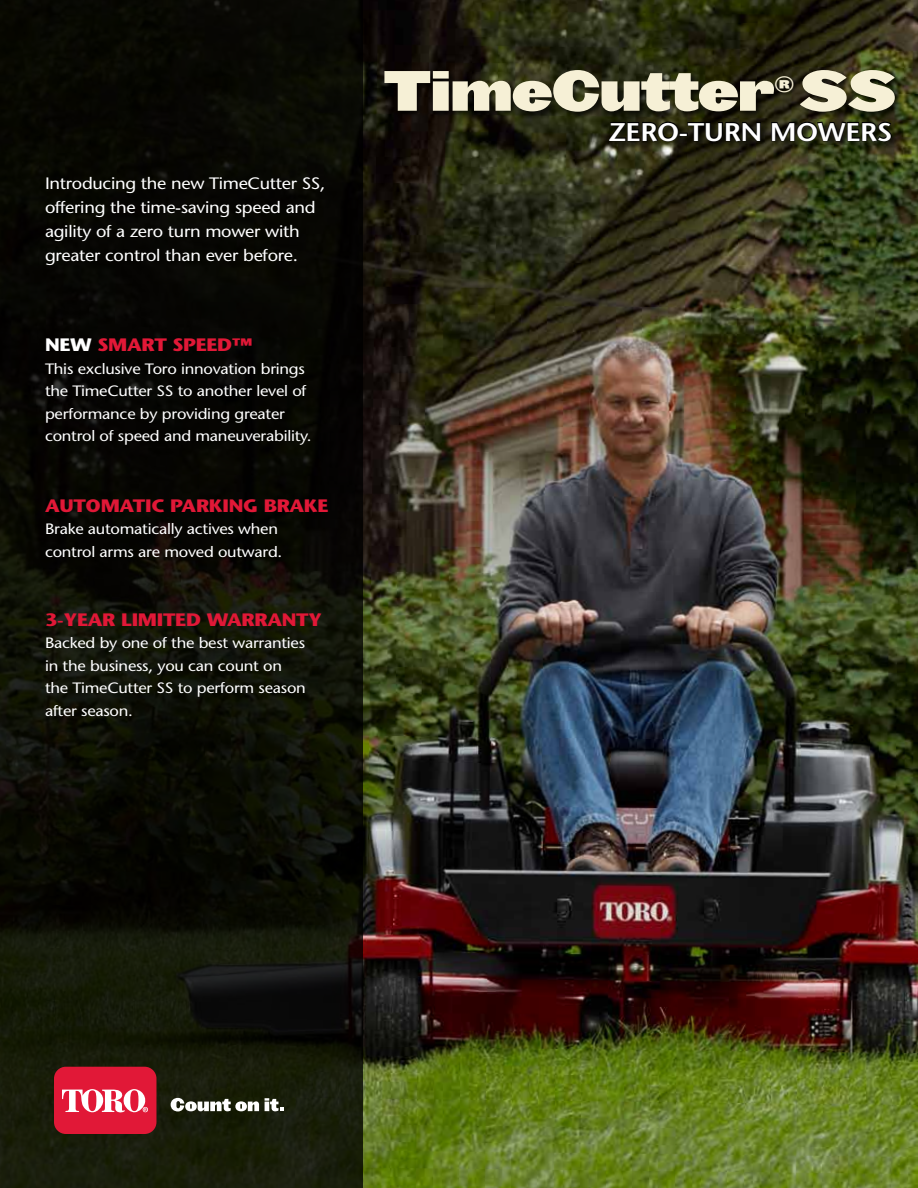
<style>
.page{position:relative;width:918px;height:1188px;background:#fff}
.page>*{position:absolute;margin:0;border:0;box-sizing:border-box;transform-origin:0 0}
.t1{font:54px "Leviathan HTF Black";letter-spacing:-.015em;color:#f6f0d6;scale:1.1 1}
.t2{font:600 25.5px "Stone Sans";letter-spacing:-.015em;color:#fff;scale:1.1 1}
.t3{font:21px "Leviathan HTF Black";color:#f6f0d6;scale:1.1 1}
.t4{font:700 18px "Stone Sans";letter-spacing:-.015em;color:#e11837;scale:1.1 1}
.t5{font:16.5px/24px "Stone Sans";letter-spacing:-.015em;color:#fff;scale:1.1 1}
.t6{font:15px/22.5px "Stone Sans";letter-spacing:-.015em;color:#fff;scale:1.1 1}
.s1{color:#fff}
</style>
<div class="page">
<img style="left:363px;top:0;width:555px;height:1188px">
<svg style="left:0;top:0;width:363px;height:1188px;background:#0c0d05"></svg>
<svg style="left:171px;top:1098px;width:88px;height:13px"></svg>
<svg style="left:265px;top:1098px;width:18px;height:13px"></svg>
<div style="left:54px;top:1067px;width:102px;height:67px;background:#e11837;border-radius:12px"></div>
<svg style="left:62px;top:1089px;width:86px;height:24px"></svg>
<div style="left:383px;top:68px;width:520px;height:52px;background:#000;opacity:.7"></div>
<div style="left:775px;top:75px;width:23px;height:21px;background:#000;opacity:.7"></div>
<div style="left:607px;top:120px;width:292px;height:30px;background:#000;opacity:.7"></div>
<svg style="left:608px;top:121px;width:154px;height:21px;background:#131207"></svg>
<svg style="left:771px;top:117px;width:121px;height:32px;background:#21230f"></svg>
<p class="t5" style="left:45px;top:171px;width:256px">Introducing the new TimeCutter SS, offering the time-saving speed and agility of a zero turn mower with greater control than ever before.</p>
<p class="t4" style="left:45px;top:334px;width:190px"><span class="s1">NEW</span> SMART SPEED™</p>
<p class="t6" style="left:45px;top:357px;width:244px">This exclusive Toro innovation brings the TimeCutter SS to another level of performance by providing greater control of speed and maneuverability.</p>
<p class="t4" style="left:45px;top:495px;width:258px">AUTOMATIC PARKING BRAKE</p>
<p class="t6" style="left:45px;top:518px;width:217px">Brake automatically actives when control arms are moved outward.</p>
<p class="t4" style="left:45px;top:609px;width:253px">3-YEAR LIMITED WARRANTY</p>
<p class="t6" style="left:45px;top:632px;width:239px">Backed by one of the best warranties in the business, you can count on the TimeCutter SS to perform season after season.</p>
<h1 class="t1" style="left:383px;top:55px;width:468px">TimeCutter SS</h1>
<h3 class="t3" style="left:774px;top:70px;width:20px">®</h3>
<h2 class="t2" style="left:609px;top:116px;width:259px">ZERO-TURN MOWERS</h2>
</div>
